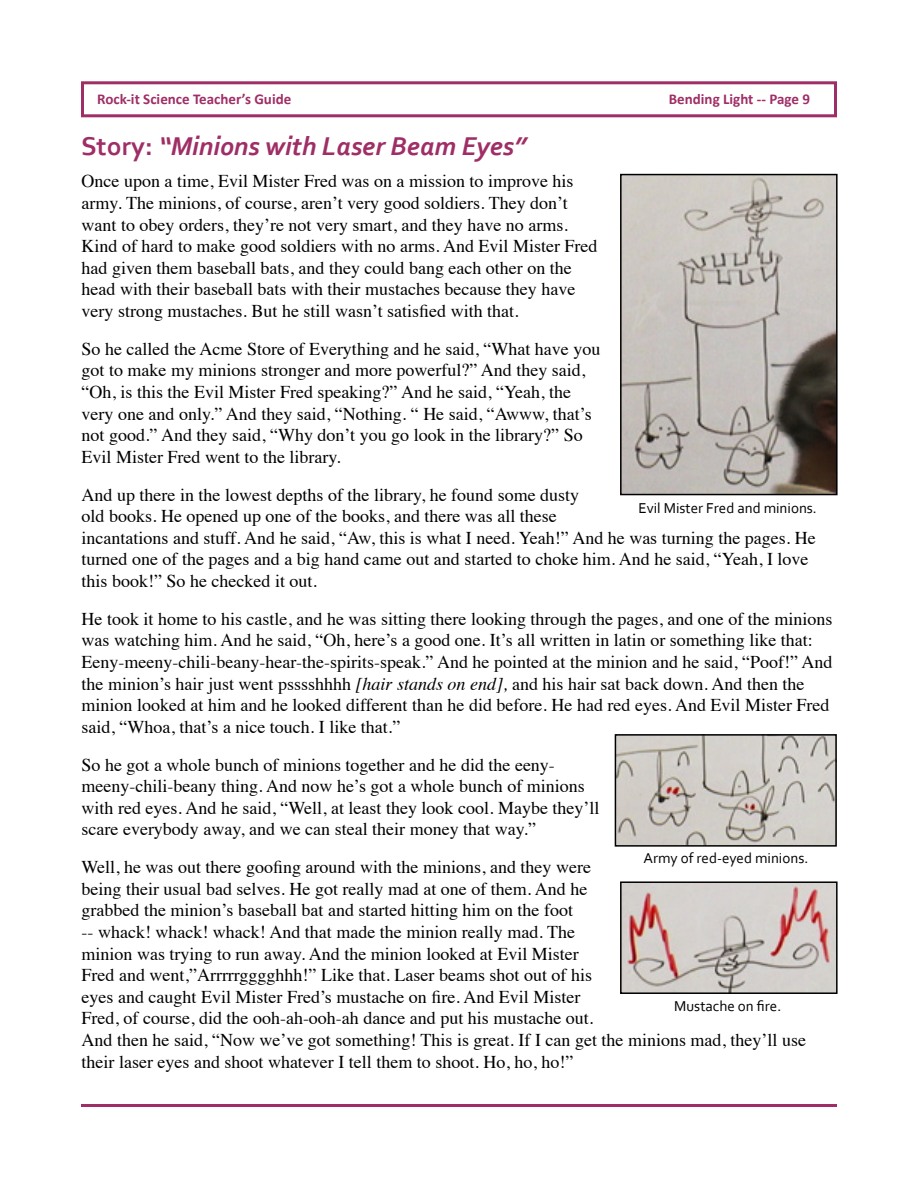
<style>
.page{position:relative;width:918px;height:1188px;background:#fff}
.page>*{position:absolute;margin:0;border:0;box-sizing:border-box;transform-origin:0 0}
.t1{font:italic 700 27px "Corbel";color:#9f2e66}
.t2{font:18px/21.6px "Times";color:#000}
.t3{font:15px "Corbel";color:#000}
.t4{font:700 15px "Calibri";color:#9f2e66}
.s1{font-style:normal}
.s2{font-style:italic}
</style>
<div class="page">
<div style="left:81px;top:81px;width:756px;height:36px;border:3px solid #9f2e66"></div>
<hr style="left:81px;top:1104px;width:756px;height:3px;background:#9f2e66">
<img style="left:623px;top:177px;width:212px;height:315px">
<div style="left:620px;top:174px;width:218px;height:321px;border:2px solid #000"></div>
<img style="left:618px;top:737px;width:216px;height:107px">
<div style="left:615px;top:734px;width:222px;height:113px;border:2px solid #000"></div>
<img style="left:623px;top:884px;width:212px;height:107px">
<div style="left:620px;top:881px;width:218px;height:113px;border:2px solid #000"></div>
<p class="t4" style="left:97px;top:90px;width:196px">Rock-it Science Teacher’s Guide</p>
<p class="t4" style="left:669px;top:90px;width:143px">Bending Light -- Page 9</p>
<h1 class="t1" style="left:81px;top:129px;width:447px"><span class="s1">Story:</span> “Minions with Laser Beam Eyes”</h1>
<p class="t2" style="left:82px;top:169px;width:517px">Once upon a time, Evil Mister Fred was on a mission to improve his army. The minions, of course, aren’t very good soldiers. They don’t want to obey orders, they’re not very smart, and they have no arms.<br>Kind of hard to make good soldiers with no arms. And Evil Mister Fred had given them baseball bats, and they could bang each other on the head with their baseball bats with their mustaches because they have very strong mustaches. But he still wasn’t satisfied with that.</p>
<p class="t2" style="left:82px;top:336px;width:520px">So he called the Acme Store of Everything and he said, “What have you got to make my minions stronger and more powerful?” And they said, “Oh, is this the Evil Mister Fred speaking?” And he said, “Yeah, the very one and only.” And they said, “Nothing. “ He said, “Awww, that’s not good.” And they said, “Why don’t you go look in the library?” So Evil Mister Fred went to the library.</p>
<p class="t2" style="left:82px;top:482px;width:736px">And up there in the lowest depths of the library, he found some dusty<br>old books. He opened up one of the books, and there was all these<br>incantations and stuff. And he said, “Aw, this is what I need. Yeah!” And he was turning the pages. He turned one of the pages and a big hand came out and started to choke him. And he said, “Yeah, I love this book!” So he checked it out.</p>
<p class="t2" style="left:82px;top:606px;width:752px">He took it home to his castle, and he was sitting there looking through the pages, and one of the minions was watching him. And he said, “Oh, here’s a good one. It’s all written in latin or something like that:<br>Eeny-meeny-chili-beany-hear-the-spirits-speak.” And he pointed at the minion and he said, “Poof!” And the minion’s hair just went psssshhhh <span class="s2">[hair stands on end],</span> and his hair sat back down. And then the minion looked at him and he looked different than he did before. He had red eyes. And Evil Mister Fred said, “Whoa, that’s a nice touch. I like that.”</p>
<p class="t2" style="left:82px;top:752px;width:519px">So he got a whole bunch of minions together and he did the eeny&shy;meeny-chili-beany thing. And now he’s got a whole bunch of minions with red eyes. And he said, “Well, at least they look cool. Maybe they’ll scare everybody away, and we can steal their money that way.”</p>
<p class="t2" style="left:82px;top:855px;width:726px">Well, he was out there goofing around with the minions, and they were<br>being their usual bad selves. He got really mad at one of them. And he<br>grabbed the minion’s baseball bat and started hitting him on the foot<br>-- whack! whack! whack! And that made the minion really mad. The<br>minion was trying to run away. And the minion looked at Evil Mister<br>Fred and went,”Arrrrrgggghhh!” Like that. Laser beams shot out of his<br>eyes and caught Evil Mister Fred’s mustache on fire. And Evil Mister<br>Fred, of course, did the ooh-ah-ooh-ah dance and put his mustache out.<br>And then he said, “Now we’ve got something! This is great. If I can get the minions mad, they’ll use their laser eyes and shoot whatever I tell them to shoot. Ho, ho, ho!”</p>
<p class="t3" style="left:639px;top:498px;width:180px">Evil Mister Fred and minions.</p>
<p class="t3" style="left:644px;top:848px;width:166px">Army of red-eyed minions.</p>
<p class="t3" style="left:674px;top:997px;width:109px">Mustache on fire.</p>
</div>
